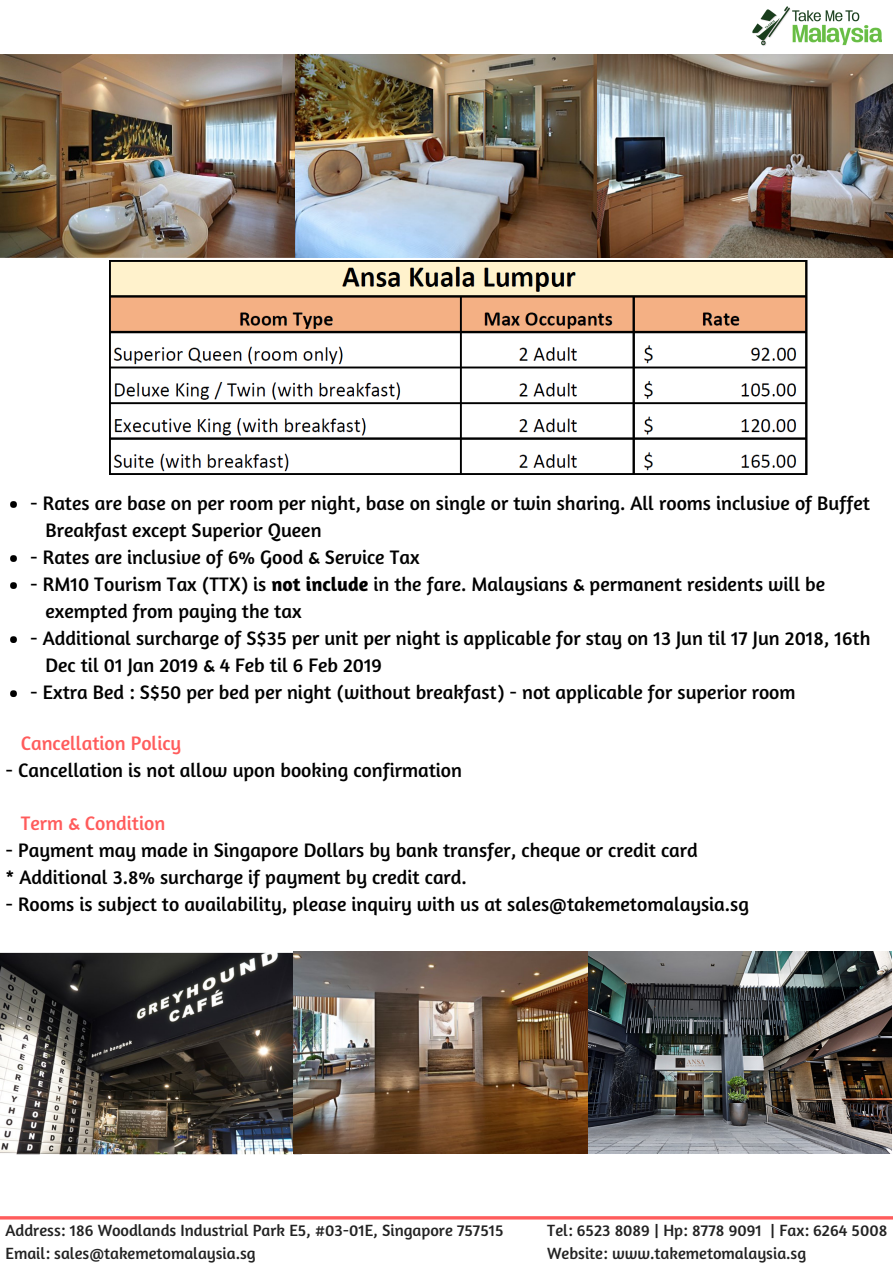
<style>
.page{position:relative;width:893px;height:1263px;background:#fff}
.page>*{position:absolute;margin:0;border:0;box-sizing:border-box;transform-origin:0 0}
.t1{font:19.8px/27px "Amaranth";color:#000}
.t2{font:19.8px "Amaranth";color:#ff5c5c}
.t3{font:16.5px/22.5px "Amaranth";color:#222}
.s1{font-weight:700}
</style>
<div class="page">
<img style="left:752px;top:7px;width:130px;height:39px">
<div style="left:10px;top:501px;width:7px;height:7px;background:#000;border-radius:50%"></div>
<div style="left:10px;top:555px;width:7px;height:7px;background:#000;border-radius:50%"></div>
<div style="left:10px;top:582px;width:7px;height:7px;background:#000;border-radius:50%"></div>
<div style="left:10px;top:636px;width:7px;height:7px;background:#000;border-radius:50%"></div>
<div style="left:10px;top:690px;width:7px;height:7px;background:#000;border-radius:50%"></div>
<hr style="left:0;top:1216px;width:893px;height:3px;background:#ff5c5c">
<img style="left:0;top:54px;width:295px;height:204px">
<img style="left:295px;top:54px;width:303px;height:204px">
<img style="left:598px;top:54px;width:295px;height:204px">
<img style="left:0;top:953px;width:302px;height:201px">
<img style="left:294px;top:951px;width:295px;height:202px">
<img style="left:589px;top:951px;width:303px;height:202px">
<img style="left:109px;top:260px;width:698px;height:214px">
<p class="t1" style="left:45px;top:489px;width:826px;text-indent:-15px">- Rates are base on per room per night, base on single or twin sharing. All rooms inclusive of Buffet<br>Breakfast except Superior Queen</p>
<p class="t1" style="left:30px;top:543px;width:391px">- Rates are inclusive of 6% Good &amp; Service Tax</p>
<p class="t1" style="left:45px;top:570px;width:781px;text-indent:-15px">- RM10 Tourism Tax (TTX) is <span class="s1">not include</span> in the fare. Malaysians &amp; permanent residents will be exempted from paying the tax</p>
<p class="t1" style="left:45px;top:624px;width:826px;text-indent:-15px">- Additional surcharge of S$35 per unit per night is applicable for stay on 13 Jun til 17 Jun 2018, 16th<br>Dec til 01 Jan 2019 &amp; 4 Feb til 6 Feb 2019</p>
<p class="t1" style="left:30px;top:678px;width:767px">- Extra Bed : S$50 per bed per night (without breakfast) - not applicable for superior room</p>
<p class="t2" style="left:21px;top:731px;width:162px">Cancellation Policy</p>
<p class="t1" style="left:6px;top:756px;width:458px">- Cancellation is not allow upon booking confirmation</p>
<p class="t2" style="left:21px;top:810px;width:146px">Term &amp; Condition</p>
<p class="t1" style="left:6px;top:836px;width:694px">- Payment may made in Singapore Dollars by bank transfer, cheque or credit card * Additional 3.8% surcharge if payment by credit card.</p>
<p class="t1" style="left:6px;top:890px;width:745px">- Rooms is subject to availability, please inquiry with us at sales@takemetomalaysia.sg</p>
<p class="t3" style="left:6px;top:1219px;width:500px">Address: 186 Woodlands Industrial Park E5, #03-01E, Singapore 757515<br>Email: sales@takemetomalaysia.sg</p>
<p class="t3" style="left:547px;top:1219px;width:342px">Tel: 6523 8089 | Hp: 8778 9091 | Fax: 6264 5008<br>Website: www.takemetomalaysia.sg</p>
</div>
